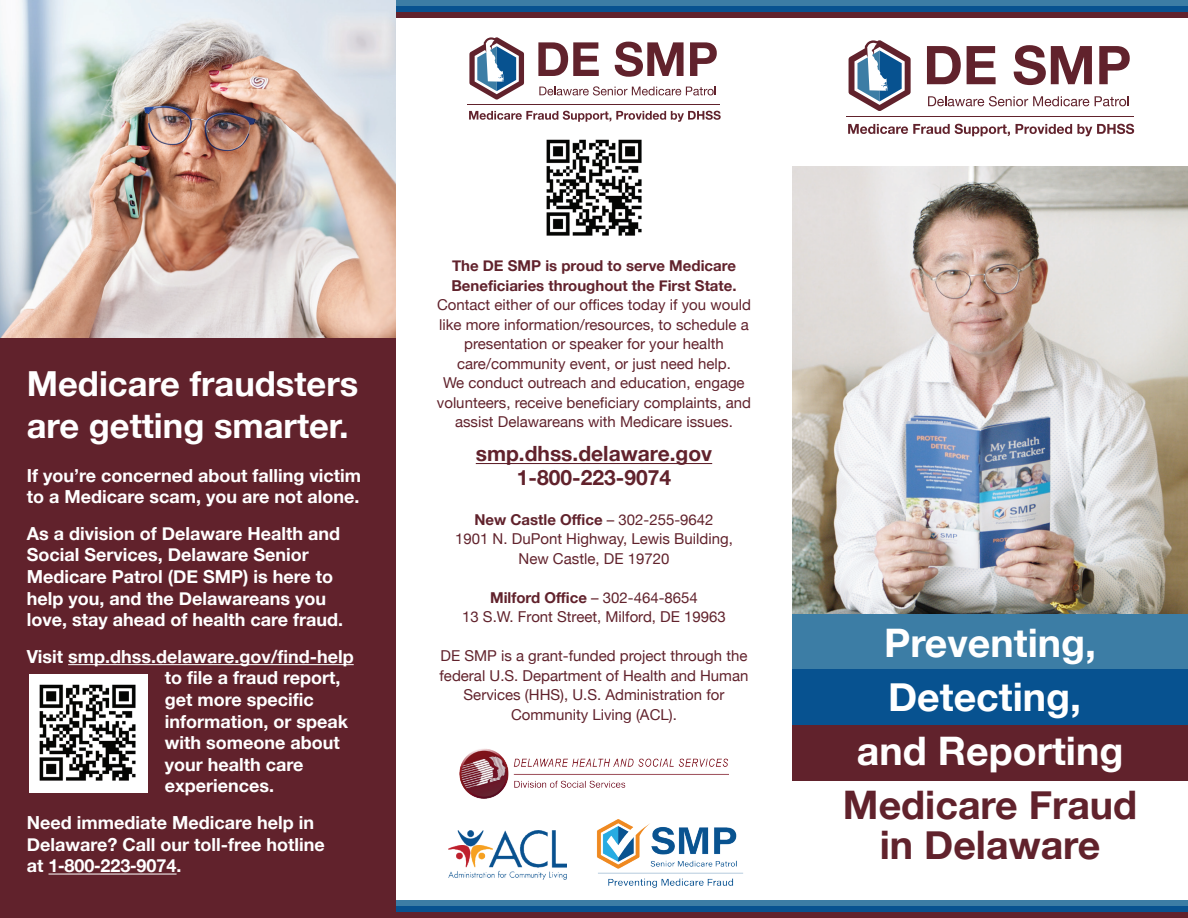
<style>
.page{position:relative;width:1188px;height:918px;background:#fff}
.page>*{position:absolute;margin:0;border:0;box-sizing:border-box;transform-origin:0 0}
.t1{font:700 39.3px/53.8px "Helvetica Neue";color:#fff;text-align:center}
.t2{font:700 39.3px/40.7px "Helvetica Neue";color:#61222c;text-align:center}
.t3{font:700 34.5px/41.4px "Helvetica Neue";color:#fff}
.t4{font:700 21px/24px "Helvetica Neue";color:#61222c;text-align:center}
.t5{font:700 18px/21.6px "Helvetica Neue";color:#fff}
.t6{font:15px/19.5px "Helvetica Neue";color:#61222c;text-align:center}
.t7{font:700 15px/19.5px "Helvetica Neue";color:#61222c}
.s1{font-weight:700}
</style>
<div class="page">
<div style="left:792px;top:614px;width:396px;height:55px;background:#3c7da5"></div>
<div style="left:792px;top:669px;width:396px;height:56px;background:#075290"></div>
<div style="left:792px;top:725px;width:396px;height:56px;background:#61222c"></div>
<div style="left:0;top:0;width:396px;height:918px;background:#61222c"></div>
<hr style="left:68px;top:664px;width:286px;height:1px;background:#fff">
<hr style="left:49px;top:874px;width:128px;height:1px;background:#fff">
<img style="left:0;top:0;width:396px;height:337px">
<svg style="left:927px;top:46px;width:34px;height:38px"></svg>
<svg style="left:967px;top:46px;width:29px;height:38px"></svg>
<svg style="left:1014px;top:45px;width:78px;height:40px"></svg>
<svg style="left:1099px;top:46px;width:31px;height:38px"></svg>
<svg style="left:928px;top:96px;width:161px;height:10px"></svg>
<svg style="left:1095px;top:96px;width:34px;height:10px"></svg>
<svg style="left:848px;top:124px;width:162px;height:12px"></svg>
<svg style="left:1016px;top:124px;width:118px;height:12px"></svg>
<hr style="left:846px;top:116px;width:287px;height:1px;background:#61222c">
<svg style="left:849px;top:40px;width:62px;height:71px"></svg>
<svg style="left:538px;top:42px;width:61px;height:34px"></svg>
<svg style="left:615px;top:42px;width:69px;height:35px"></svg>
<svg style="left:690px;top:42px;width:27px;height:34px"></svg>
<svg style="left:539px;top:86px;width:177px;height:10px"></svg>
<svg style="left:469px;top:111px;width:252px;height:11px"></svg>
<hr style="left:467px;top:104px;width:253px;height:1px;background:#61222c">
<svg style="left:469px;top:37px;width:55px;height:63px"></svg>
<img style="left:792px;top:166px;width:396px;height:448px">
<img style="left:459px;top:749px;width:270px;height:50px">
<img style="left:596px;top:819px;width:147px;height:69px">
<div style="left:30px;top:674px;width:118px;height:118px;background:#fff"></div>
<hr style="left:476px;top:463px;width:236px;height:1px;background:#61222c">
<img style="left:448px;top:830px;width:119px;height:49px">
<div style="left:396px;top:0;width:792px;height:6px;background:#3c7da5"></div>
<div style="left:396px;top:6px;width:792px;height:6px;background:#075290"></div>
<div style="left:396px;top:12px;width:792px;height:6px;background:#61222c"></div>
<div style="left:396px;top:900px;width:792px;height:6px;background:#3c7da5"></div>
<div style="left:396px;top:906px;width:792px;height:6px;background:#075290"></div>
<div style="left:396px;top:912px;width:792px;height:6px;background:#61222c"></div>
<img style="left:546px;top:139px;width:96px;height:97px">
<img style="left:39px;top:684px;width:97px;height:97px">
<h2 class="t3" style="left:27px;top:364px;width:333px">Medicare fraudsters are getting smarter.</h2>
<p class="t5" style="left:27px;top:465px;width:336px">If you’re concerned about falling victim to a Medicare scam, you are not alone.</p>
<p class="t5" style="left:27px;top:523px;width:318px">As a division of Delaware Health and Social Services, Delaware Senior Medicare Patrol (DE SMP) is here to help you, and the Delawareans you love, stay ahead of health care fraud.</p>
<p class="t5" style="left:165px;top:646px;width:190px;text-indent:-138px">Visit smp.dhss.delaware.gov/find-help to file a fraud report, get more specific information, or speak with someone about your health care experiences.</p>
<p class="t5" style="left:27px;top:812px;width:299px">Need immediate Medicare help in<br>Delaware? Call our toll-free hotline at 1‑800‑223‑9074.</p>
<p class="t7" style="left:451px;top:257px;width:287px">The DE SMP is proud to serve Medicare<br>Beneficiaries throughout the First State.</p>
<p class="t6" style="left:437px;top:296px;width:316px">Contact either of our offices today if you would like more information/resources, to schedule a presentation or speaker for your health care/community event, or just need help.<br>We conduct outreach and education, engage volunteers, receive beneficiary complaints, and assist Delawareans with Medicare issues.</p>
<h3 class="t4" style="left:476px;top:443px;width:238px">smp.dhss.delaware.gov<br>1-800-223-9074</h3>
<p class="t6" style="left:455px;top:511px;width:279px"><span class="s1">New Castle Office</span> – 302-255-9642<br>1901 N. DuPont Highway, Lewis Building,<br>New Castle, DE 19720</p>
<p class="t6" style="left:462px;top:589px;width:265px"><span class="s1">Milford Office</span> – 302-464-8654<br>13 S.W. Front Street, Milford, DE 19963</p>
<p class="t6" style="left:440px;top:647px;width:310px">DE SMP is a grant-funded project through the federal U.S. Department of Health and Human Services (HHS), U.S. Administration for Community Living (ACL).</p>
<h1 class="t1" style="left:857px;top:618px;width:268px">Preventing,<br>Detecting, and Reporting</h1>
<h1 class="t2" style="left:843px;top:786px;width:296px">Medicare Fraud in Delaware</h1>
</div>
